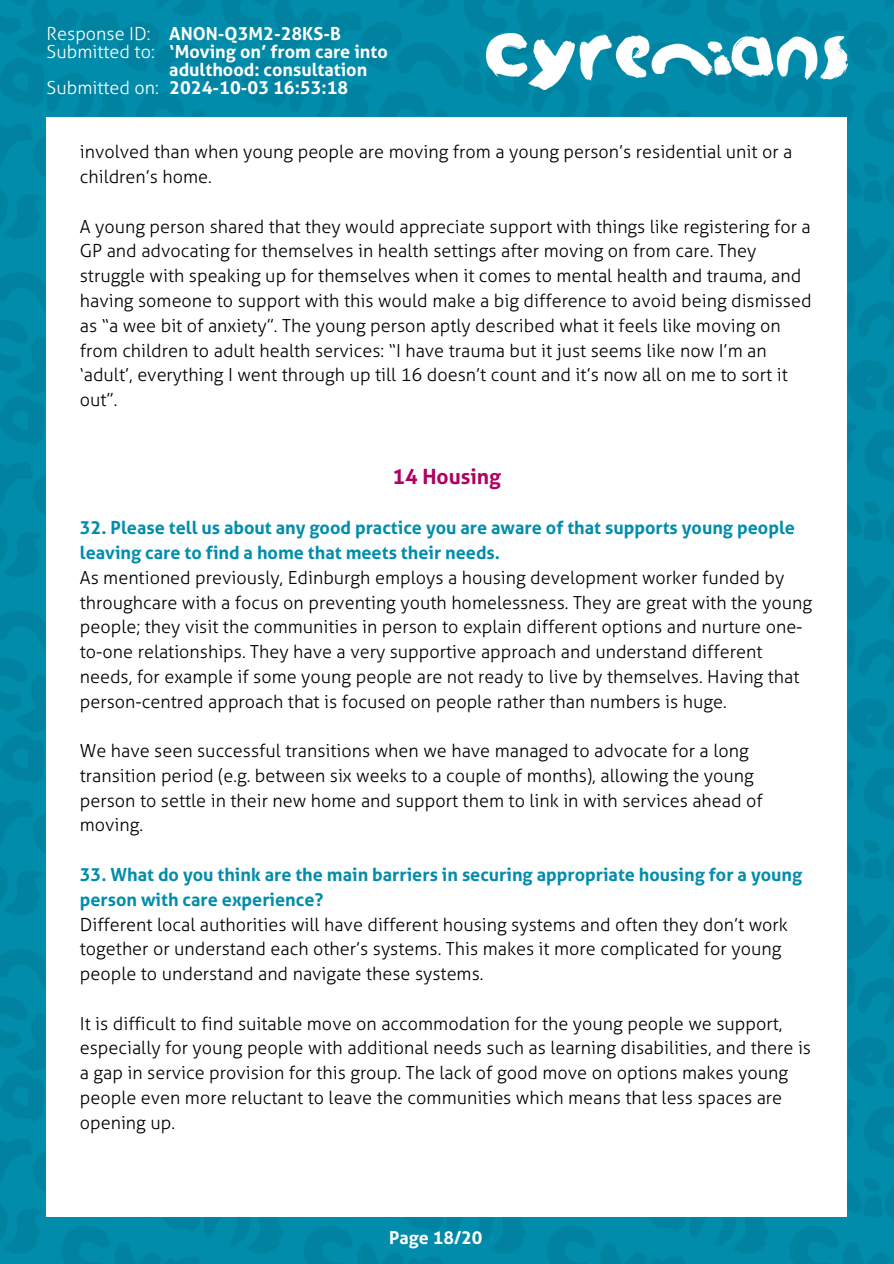
<style>
.page{position:relative;width:894px;height:1264px;background:#fff}
.page>*{position:absolute;margin:0;border:0;box-sizing:border-box;transform-origin:0 0}
.t1{font:700 21px "Aller";color:#b00060}
.t2{font:300 18px/24.8px "Aller";color:#000}
.t3{font:700 18px/24.8px "Aller";color:#008dab}
.t4{font:700 18px/18px "Aller";color:#fff}
.t5{font:300 18px "Aller";color:#fff}
.t6{font:700 17.7px "Aller";color:#fff}
</style>
<div class="page">
<img style="left:0;top:0;width:893px;height:1263px">
<div style="left:47px;top:117px;width:799px;height:1099px;background:#fff"></div>
<img style="left:486px;top:33px;width:361px;height:57px">
<p class="t5" style="left:47px;top:23px;width:105px">Response ID:</p>
<p class="t5" style="left:47px;top:41px;width:109px">Submitted to:</p>
<h2 class="t5" style="left:47px;top:77px;width:114px">Submitted on:</h2>
<h2 class="t4" style="left:169px;top:25px;width:220px">ANON-Q3M2-28KS-B ‘Moving on’ from care into adulthood: consultation<br>2024-10-03 16:53:18</h2>
<p class="t2" style="left:80px;top:140px;width:714px">involved than when young people are moving from a young person’s residential unit or a children’s home.</p>
<p class="t2" style="left:80px;top:214px;width:733px">A young person shared that they would appreciate support with things like registering for a GP and advocating for themselves in health settings after moving on from care. They struggle with speaking up for themselves when it comes to mental health and trauma, and having someone to support with this would make a big difference to avoid being dismissed as “a wee bit of anxiety”. The young person aptly described what it feels like moving on from children to adult health services: “I have trauma but it just seems like now I’m an ‘adult’, everything I went through up till 16 doesn’t count and it’s now all on me to sort it out”.</p>
<p class="t1" style="left:392px;top:464px;width:110px">14 Housing</p>
<h1 class="t3" style="left:80px;top:516px;width:716px">32. Please tell us about any good practice you are aware of that supports young people leaving care to find a home that meets their needs.</h1>
<p class="t2" style="left:80px;top:565px;width:733px">As mentioned previously, Edinburgh employs a housing development worker funded by throughcare with a focus on preventing youth homelessness. They are great with the young people; they visit the communities in person to explain different options and nurture one&shy;to-one relationships. They have a very supportive approach and understand different needs, for example if some young people are not ready to live by themselves. Having that person-centred approach that is focused on people rather than numbers is huge.</p>
<p class="t2" style="left:80px;top:738px;width:684px">We have seen successful transitions when we have managed to advocate for a long transition period (e.g. between six weeks to a couple of months), allowing the young person to settle in their new home and support them to link in with services ahead of moving.</p>
<p class="t3" style="left:80px;top:862px;width:723px">33. What do you think are the main barriers in securing appropriate housing for a young person with care experience?</p>
<p class="t2" style="left:80px;top:912px;width:709px">Different local authorities will have different housing systems and often they don’t work together or understand each other’s systems. This makes it more complicated for young people to understand and navigate these systems.</p>
<p class="t2" style="left:80px;top:1011px;width:732px">It is difficult to find suitable move on accommodation for the young people we support, especially for young people with additional needs such as learning disabilities, and there is a gap in service provision for this group. The lack of good move on options makes young people even more reluctant to leave the communities which means that less spaces are opening up.</p>
<p class="t6" style="left:389px;top:1227px;width:95px">Page 18/20</p>
</div>
